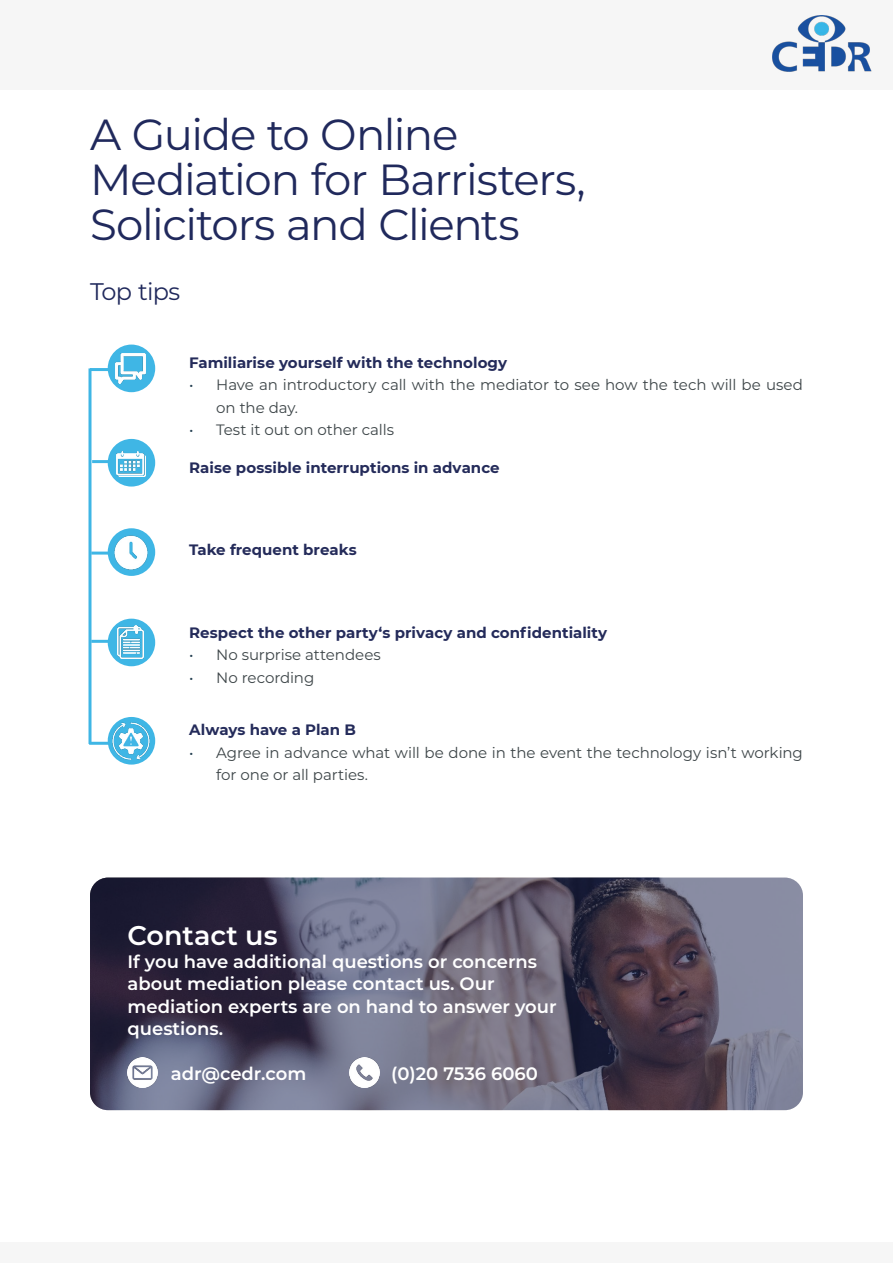
<style>
.page{position:relative;width:893px;height:1263px;background:#fff}
.page>*{position:absolute;margin:0;border:0;box-sizing:border-box;transform-origin:0 0}
.t1{font:43.5px/45px "Montserrat";letter-spacing:-.03em;color:#20295c}
.t2{font:600 27px "Montserrat";color:#fff}
.t3{font:24px "Montserrat";letter-spacing:-.03em;color:#20295c}
.t4{font:600 18px/22.5px "Montserrat";color:#fff}
.t5{font:15px/22.5px "Montserrat";letter-spacing:-.005em;color:#3d4548}
.t6{font:700 15px "Montserrat";color:#242b5a}
.s1{color:#243f51}
</style>
<div class="page">
<div style="left:0;top:0;width:893px;height:90px;background:#f6f6f6"></div>
<div style="left:0;top:1242px;width:893px;height:21px;background:#f6f6f6"></div>
<img style="left:773px;top:15px;width:99px;height:57px">
<svg style="left:90px;top:877px;width:713px;height:233px;background:#5c586d"></svg>
<hr style="left:89px;top:368px;width:3px;height:376px;background:#3fb6e5">
<hr style="left:90px;top:368px;width:36px;height:3px;background:#3fb6e5">
<hr style="left:92px;top:460px;width:36px;height:3px;background:#3fb6e5">
<hr style="left:91px;top:552px;width:36px;height:3px;background:#3fb6e5">
<hr style="left:91px;top:640px;width:36px;height:3px;background:#3fb6e5">
<hr style="left:89px;top:742px;width:36px;height:3px;background:#3fb6e5">
<div style="left:108px;top:345px;width:47px;height:47px;background:#3fb6e5;border-radius:50%"></div>
<div style="left:108px;top:439px;width:47px;height:47px;background:#3fb6e5;border-radius:50%"></div>
<div style="left:108px;top:528px;width:47px;height:48px;background:#3fb6e5;border-radius:50%"></div>
<div style="left:108px;top:619px;width:47px;height:47px;background:#3fb6e5;border-radius:50%"></div>
<div style="left:108px;top:717px;width:47px;height:48px;background:#3fb6e5;border-radius:50%"></div>
<img style="left:116px;top:353px;width:30px;height:30px">
<img style="left:118px;top:625px;width:26px;height:33px">
<img style="left:116px;top:451px;width:30px;height:26px">
<img style="left:113px;top:534px;width:36px;height:36px">
<img style="left:112px;top:721px;width:38px;height:39px">
<img style="left:128px;top:1058px;width:30px;height:30px">
<img style="left:349px;top:1058px;width:30px;height:30px">
<h1 class="t1" style="left:90px;top:111px;width:497px">A Guide to Online<br>Mediation for Barristers,<br>Solicitors and Clients</h1>
<h3 class="t3" style="left:90px;top:275px;width:92px">Top tips</h3>
<p class="t6" style="left:189px;top:351px;width:319px">Familiarise yourself with the technology</p>
<p class="t5" style="left:216px;top:373px;width:588px;text-indent:-27px"><span class="s1">•</span> Have an introductory call with the mediator to see how the tech will be used on the day.</p>
<p class="t5" style="left:189px;top:418px;width:206px"><span class="s1">•</span> Test it out on other calls</p>
<p class="t6" style="left:189px;top:456px;width:312px">Raise possible interruptions in advance</p>
<p class="t6" style="left:189px;top:539px;width:169px">Take frequent breaks</p>
<p class="t6" style="left:189px;top:621px;width:420px">Respect the other party‘s privacy and confidentiality</p>
<p class="t5" style="left:189px;top:643px;width:193px"><span class="s1">•</span> No surprise attendees</p>
<p class="t5" style="left:189px;top:665px;width:127px"><span class="s1">•</span> No recording</p>
<p class="t6" style="left:189px;top:719px;width:168px">Always have a Plan B</p>
<p class="t5" style="left:216px;top:740px;width:588px;text-indent:-27px"><span class="s1">•</span> Agree in advance what will be done in the event the technology isn’t working for one or all parties.</p>
<h2 class="t2" style="left:128px;top:916px;width:152px">Contact us</h2>
<p class="t4" style="left:128px;top:949px;width:431px">If you have additional questions or concerns about mediation please contact us. Our mediation experts are on hand to answer your questions.</p>
<p class="t4" style="left:171px;top:1062px;width:137px">adr@cedr.com</p>
<p class="t4" style="left:391px;top:1062px;width:148px">(0)20 7536 6060</p>
</div>
